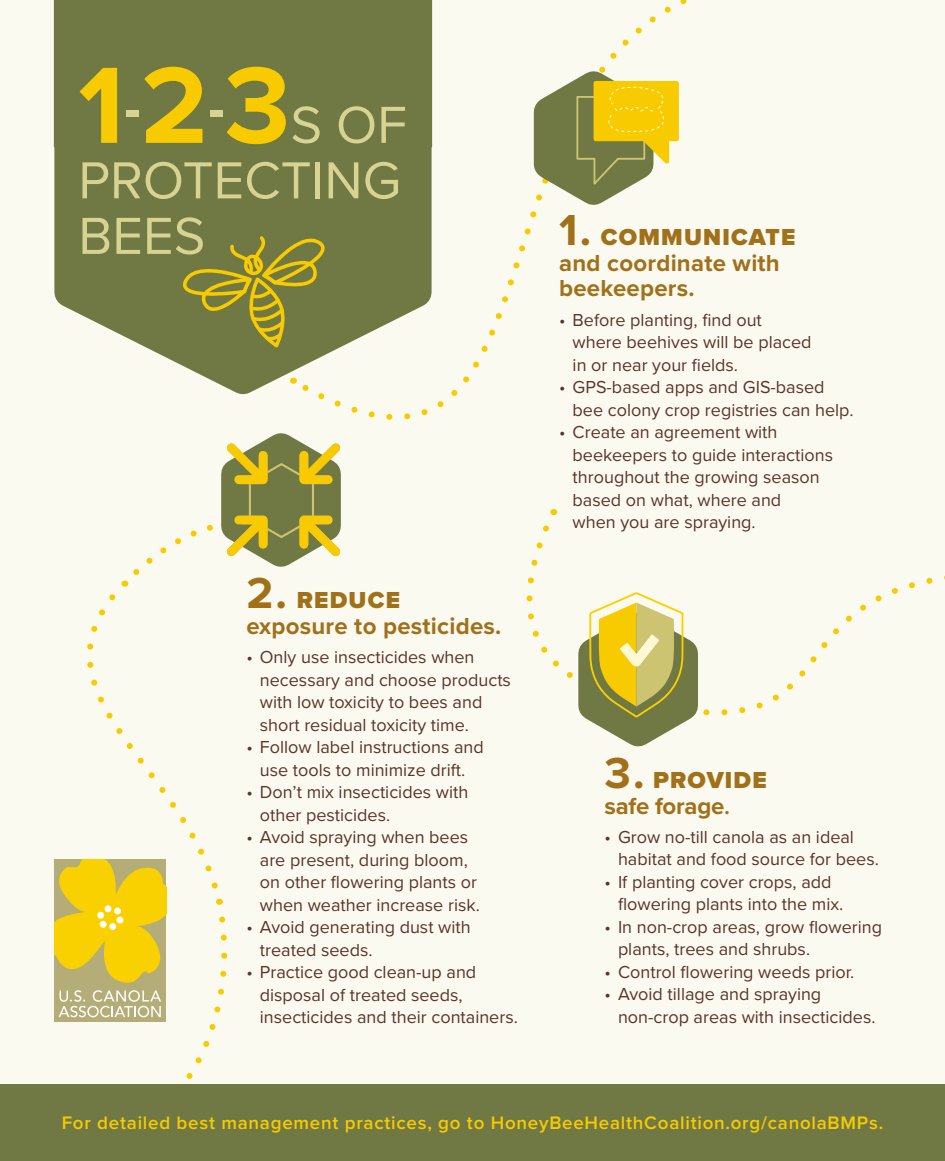
<style>
.page{position:relative;width:945px;height:1161px;background:#fff}
.page>*{position:absolute;margin:0;border:0;box-sizing:border-box;transform-origin:0 0}
.t1{font:700 112.5px "Proxima Nova";color:#f7cb00}
.t2{font:54px/55.5px "Proxima Nova";color:#d7d393}
.t3{font:700 24px/25.5px "Proxima Nova";letter-spacing:.01em;color:#a1711a}
.t4{font:700 24px/25.5px "Proxima Nova";letter-spacing:-.01em;color:#a1711a}
.t5{font:600 18.75px "Proxima Nova";letter-spacing:.04em;color:#f7cb00}
.t6{font:18px/22.5px "Proxima Nova";color:#5c3429}
.s1{font-family:"Proxima Nova Extrabld";font-weight:400;font-size:54px;color:#d7d393}
.s2{font-weight:400;font-size:54px;color:#d7d393}
.s3{font-size:45px}
.s4{font-weight:900}
.s5{font-weight:600}
</style>
<div class="page">
<div style="left:0;top:0;width:945px;height:1098px;background:#fbfaf1"></div>
<svg style="left:53px;top:1px;width:239px;height:394px"></svg>
<div style="left:54px;top:0;width:238px;height:147px;background:#707843"></div>
<svg style="left:183px;top:236px;width:109px;height:111px;background:#8c8934"></svg>
<svg style="left:54px;top:900px;width:112px;height:13px"></svg>
<svg style="left:54px;top:594px;width:169px;height:306px"></svg>
<svg style="left:54px;top:913px;width:174px;height:166px"></svg>
<svg style="left:122px;top:433px;width:170px;height:154px"></svg>
<svg style="left:292px;top:0;width:395px;height:563px"></svg>
<div style="left:0;top:1084px;width:945px;height:77px;background:#707843"></div>
<svg style="left:519px;top:52px;width:162px;height:173px"></svg>
<svg style="left:508px;top:521px;width:437px;height:226px"></svg>
<h1 class="t1" style="left:78px;top:38px;width:330px">1<span class="s1">-</span>2<span class="s1">-</span>3<span class="s2">S OF</span></h1>
<h2 class="t2" style="left:78px;top:154px;width:324px">PROTECTING<br>BEES</h2>
<h3 class="t3" style="left:246px;top:588px;width:257px"><span class="s3">2.</span> <span class="s4">REDUCE </span>exposure to pesticides.</h3>
<p class="t6" style="left:260px;top:646px;width:253px;text-indent:-14px">• Only use insecticides when necessary and choose products with low toxicity to bees and short residual toxicity time.</p>
<p class="t6" style="left:246px;top:736px;width:239px;text-align:center">• Follow label instructions and use tools to minimize drift.</p>
<p class="t6" style="left:260px;top:781px;width:210px;text-indent:-14px">• Don’t mix insecticides with other pesticides.</p>
<p class="t6" style="left:260px;top:826px;width:221px;text-indent:-14px">• Avoid spraying when bees are present, during bloom, on other flowering plants or when weather increase risk.</p>
<p class="t6" style="left:260px;top:916px;width:212px;text-indent:-14px">• Avoid generating dust with treated seeds.</p>
<p class="t6" style="left:260px;top:961px;width:260px;text-indent:-14px">• Practice good clean-up and disposal of treated seeds, insecticides and their containers.</p>
<h3 class="t3" style="left:559px;top:226px;width:238px"><span class="s3">1.</span> <span class="s4">COMMUNICATE </span>and coordinate with beekeepers.</h3>
<p class="t6" style="left:573px;top:309px;width:240px;text-indent:-14px">• Before planting, find out where beehives will be placed in or near your fields.</p>
<p class="t6" style="left:573px;top:376px;width:282px;text-indent:-14px">• GPS-based apps and GIS-based bee colony crop registries can help.</p>
<p class="t6" style="left:573px;top:421px;width:262px;text-indent:-14px">• Create an agreement with beekeepers to guide interactions throughout the growing season based on what, where and<br>when you are spraying.</p>
<h3 class="t4" style="left:604px;top:768px;width:164px"><span class="s3">3.</span> <span class="s4">PROVIDE </span>safe forage<span class="s5">.</span></h3>
<p class="t6" style="left:618px;top:826px;width:262px;text-indent:-14px">• Grow no-till canola as an ideal habitat and food source for bees.</p>
<p class="t6" style="left:618px;top:871px;width:227px;text-indent:-14px">• If planting cover crops, add flowering plants into the mix.</p>
<p class="t6" style="left:618px;top:916px;width:266px;text-indent:-14px">• In non-crop areas, grow flowering plants, trees and shrubs.</p>
<p class="t6" style="left:604px;top:961px;width:251px">• Control flowering weeds prior.</p>
<p class="t6" style="left:618px;top:983px;width:259px;text-indent:-14px">• Avoid tillage and spraying non-crop areas with insecticides.</p>
<p class="t5" style="left:62px;top:1111px;width:823px">For detailed best management practices, go to HoneyBeeHealthCoalition.org/canolaBMPs.</p>
</div>
